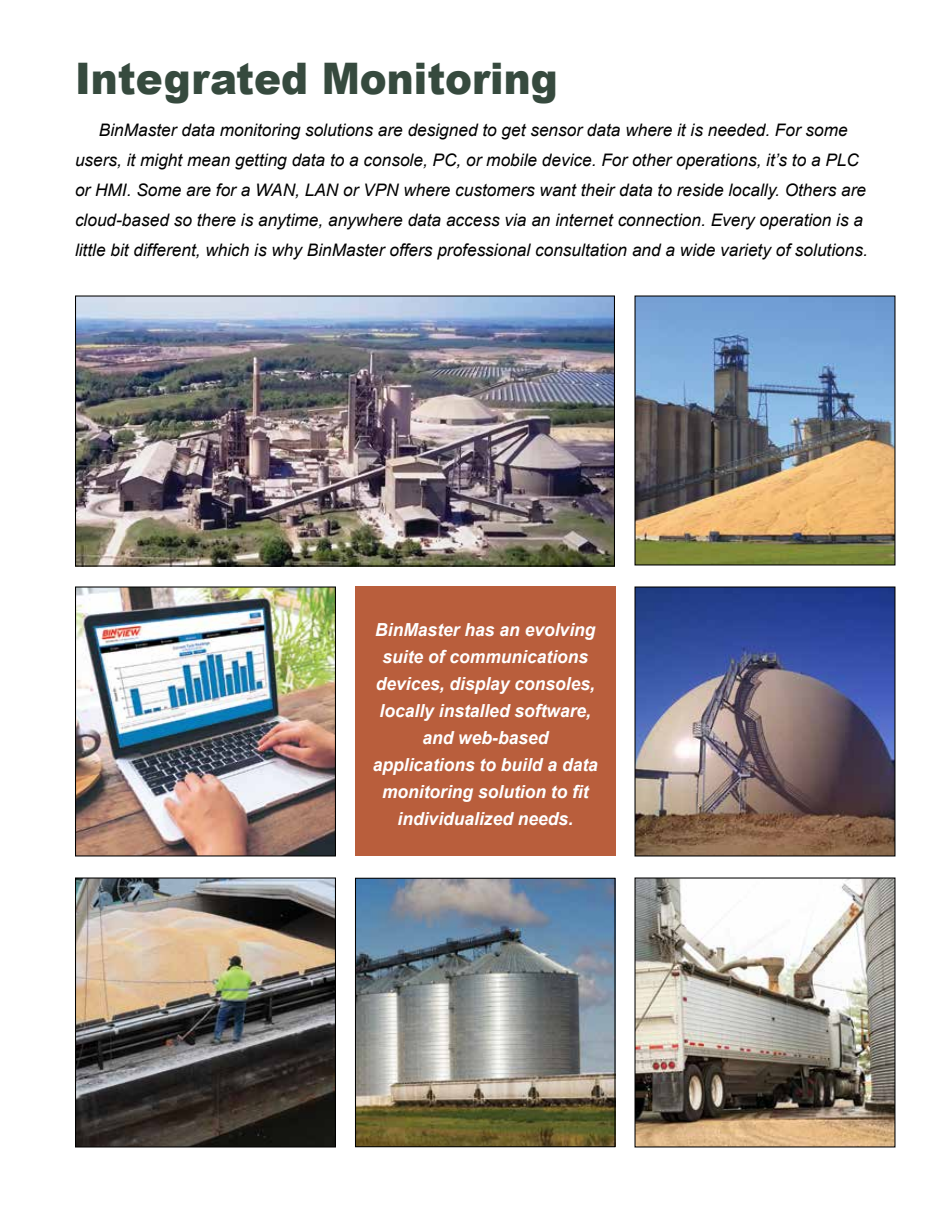
<style>
.page{position:relative;width:945px;height:1215px;background:#fff}
.page>*{position:absolute;margin:0;border:0;box-sizing:border-box;transform-origin:0 0}
.t1{font:900 43.5px "Arial";color:#364a3e;scale:.93 1}
.t2{font:italic 700 18px/27px "Arial";color:#fff;text-align:center}
.t3{font:italic 17.25px/30px "Arial";color:#000;text-align:center}
</style>
<div class="page">
<div style="left:355px;top:586px;width:261px;height:270px;background:#b95e3c"></div>
<img style="left:637px;top:297px;width:257px;height:266px">
<div style="left:635px;top:295px;width:261px;height:270px;border:1px solid #000"></div>
<img style="left:77px;top:297px;width:536px;height:268px">
<div style="left:75px;top:295px;width:540px;height:272px;border:1px solid #000"></div>
<img style="left:77px;top:588px;width:257px;height:266px">
<div style="left:75px;top:586px;width:261px;height:270px;border:1px solid #000"></div>
<img style="left:637px;top:588px;width:257px;height:266px">
<img style="left:357px;top:880px;width:257px;height:265px">
<div style="left:355px;top:878px;width:261px;height:269px;border:1px solid #000"></div>
<img style="left:77px;top:880px;width:257px;height:266px">
<div style="left:75px;top:878px;width:261px;height:270px;border:1px solid #000"></div>
<img style="left:637px;top:880px;width:257px;height:266px">
<h1 class="t1" style="left:75px;top:47px;width:521px">Integrated Monitoring</h1>
<p class="t3" style="left:75px;top:115px;width:794px">BinMaster data monitoring solutions are designed to get sensor data where it is needed. For some users, it might mean getting data to a console, PC, or mobile device. For other operations, it’s to a PLC or HMI. Some are for a WAN, LAN or VPN where customers want their data to reside locally. Others are cloud-based so there is anytime, anywhere data access via an internet connection. Every operation is a little bit different, which is why BinMaster offers professional consultation and a wide variety of solutions.</p>
<p class="t2" style="left:373px;top:616px;width:227px">BinMaster has an evolving suite of communications devices, display consoles, locally installed software, and web-based applications to build a data monitoring solution to fit individualized needs.</p>
</div>
